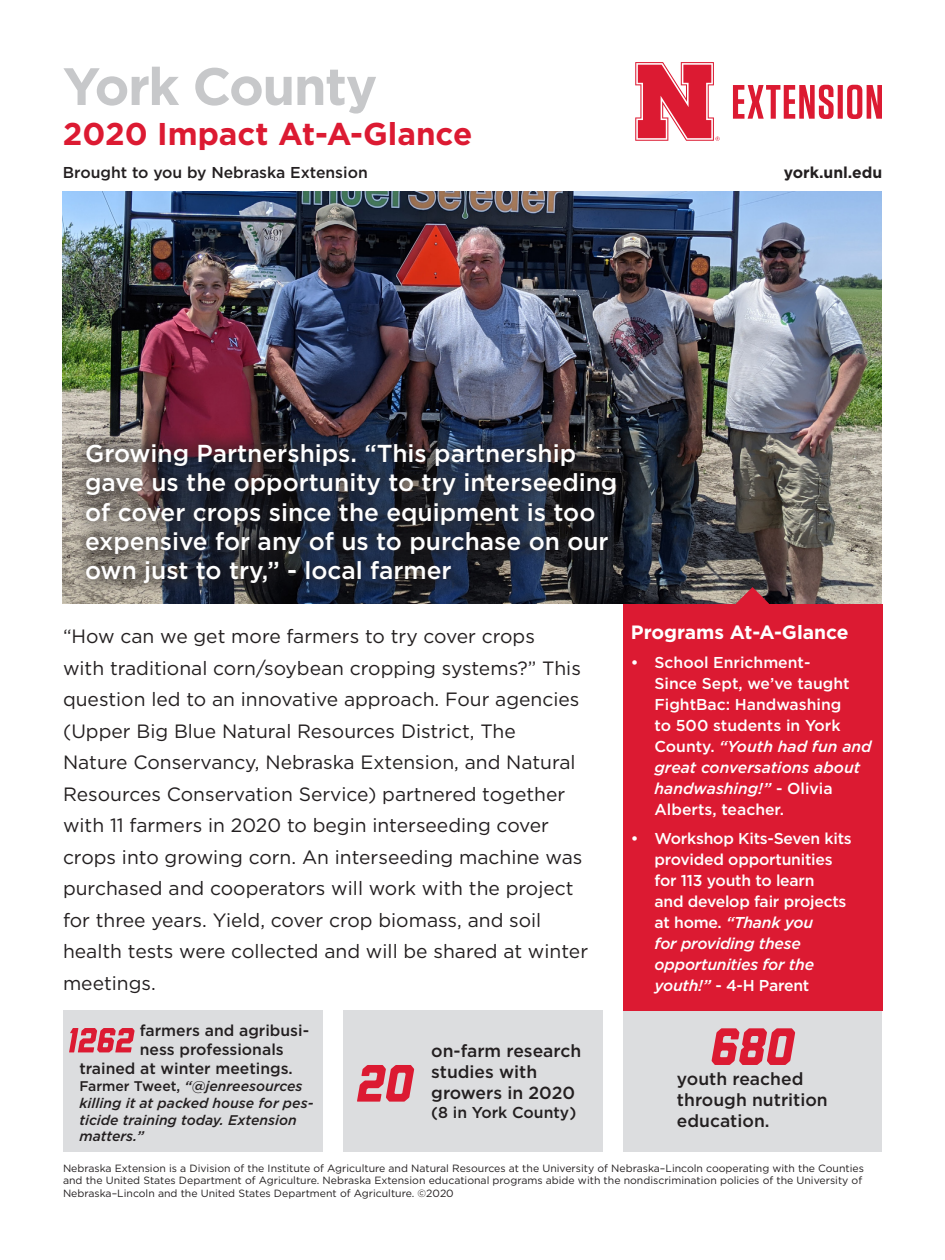
<style>
.page{position:relative;width:945px;height:1260px;background:#fff}
.page>*{position:absolute;margin:0;border:0;box-sizing:border-box;transform-origin:0 0}
.t1{font:700 52.5px "Gotham";letter-spacing:-.03em;color:#c7c8ca}
.t2{font:italic 800 52.5px "Liberator";color:#dc1a32}
.t3{font:700 31.5px "Gotham";color:#dc1a32}
.t4{font:500 24.5px/29.4px "Gotham";color:#fff}
.t5{font:19.25px/31.5px "Gotham";color:#231f20}
.t6{font:700 19.25px "Gotham";color:#fff}
.t7{font:500 17.5px/21px "Gotham";color:#231f20}
.t8{font:500 15.75px/21px "Gotham";letter-spacing:-.015em;color:#fff}
.t9{font:500 15.75px "Gotham";color:#231f20}
.t10{font:700 15.75px "Gotham";color:#231f20}
.t11{font:italic 500 14px/16.8px "Gotham";color:#231f20}
.t12{font:10.5px/12.6px "Gotham";color:#231f20}
.s1{font-style:normal}
.s2{font-style:italic}
</style>
<div class="page">
<img style="left:63px;top:192px;width:819px;height:412px">
<div style="left:343px;top:1010px;width:259px;height:142px;background:#dcdddf"></div>
<div style="left:623px;top:1010px;width:259px;height:142px;background:#dcdddf"></div>
<svg style="left:733px;top:85px;width:149px;height:34px"></svg>
<svg style="left:635px;top:62px;width:85px;height:79px"></svg>
<div style="left:623px;top:604px;width:259px;height:406px;background:#dc1a32"></div>
<div style="left:69px;top:426px;width:564px;height:174px;background:#231f20;opacity:.75"></div>
<svg style="left:736px;top:587px;width:33px;height:17px"></svg>
<div style="left:63px;top:1010px;width:259px;height:142px;background:#dcdddf"></div>
<svg style="left:69px;top:1028px;width:66px;height:24px"></svg>
<p class="t1" style="left:63px;top:52px;width:316px">York County</p>
<p class="t3" style="left:63px;top:113px;width:411px">2020 Impact At-A-Glance</p>
<p class="t9" style="left:63px;top:162px;width:307px">Brought to you by Nebraska Extension</p>
<p class="t10" style="left:784px;top:162px;width:100px">york.unl.edu</p>
<p class="t4" style="left:85px;top:438px;width:534px">Growing Partnerships. “This partnership gave us the opportunity to try interseeding of cover crops since the equipment is too expensive for any of us to purchase on our own just to try,” - local farmer</p>
<p class="t5" style="left:63px;top:620px;width:527px">“How can we get more farmers to try cover crops<br>with traditional corn/soybean cropping systems?” This question led to an innovative approach. Four agencies (Upper Big Blue Natural Resources District, The<br>Nature Conservancy, Nebraska Extension, and Natural Resources Conservation Service) partnered together with 11 farmers in 2020 to begin interseeding cover crops into growing corn. An interseeding machine was purchased and cooperators will work with the project for three years. Yield, cover crop biomass, and soil health tests were collected and will be shared at winter meetings.</p>
<p class="t9" style="left:140px;top:1020px;width:171px">farmers and agribusi-</p>
<p class="t9" style="left:140px;top:1039px;width:145px">ness professionals</p>
<p class="t9" style="left:79px;top:1058px;width:215px">trained at winter meetings.</p>
<p class="t11" style="left:79px;top:1077px;width:236px"><span class="s1">Farmer Tweet,</span> “@jenreesources killing it at packed house for pes&shy;ticide training today. Extension matters.”</p>
<p class="t2" style="left:357px;top:1055px;width:58px">20</p>
<p class="t7" style="left:431px;top:1040px;width:152px">on-farm research studies with growers in 2020</p>
<p class="t9" style="left:431px;top:1102px;width:147px">(8 in York County)</p>
<p class="t6" style="left:631px;top:619px;width:219px">Programs At-A-Glance</p>
<p class="t8" style="left:654px;top:652px;width:219px;text-indent:-24px">• School Enrichment-<br>Since Sept, we’ve taught<br>FightBac: Handwashing<br>to 500 students in York<br>County. <span class="s2">“Youth had fun and great conversations about handwashing!”</span> - Olivia<br>Alberts, teacher.</p>
<p class="t8" style="left:654px;top:828px;width:199px;text-indent:-24px">• Workshop Kits-Seven kits provided opportunities for 113 youth to learn<br>and develop fair projects at home. <span class="s2">“Thank you<br>for providing these opportunities for the youth!”</span> - 4-H Parent</p>
<p class="t2" style="left:711px;top:1018px;width:85px">680</p>
<p class="t7" style="left:677px;top:1068px;width:152px">youth reached through nutrition</p>
<p class="t7" style="left:677px;top:1110px;width:94px">education.</p>
<p class="t12" style="left:63px;top:1161px;width:803px">Nebraska Extension is a Division of the Institute of Agriculture and Natural Resources at the University of Nebraska–Lincoln cooperating with the Counties and the United States Department of Agriculture. Nebraska Extension educational programs abide with the nondiscrimination policies of the University of<br>Nebraska–Lincoln and the United States Department of Agriculture. ©2020</p>
</div>
